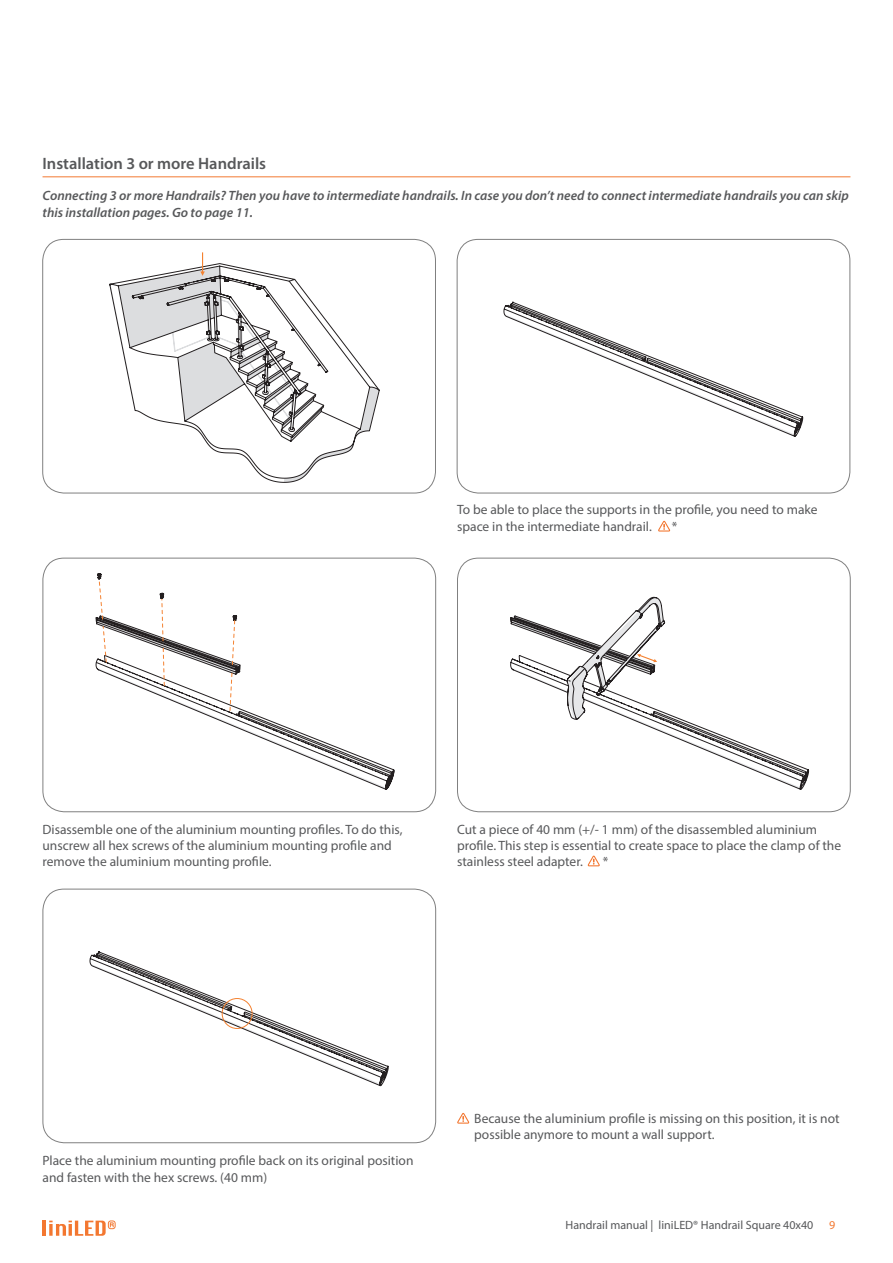
<style>
.page{position:relative;width:893px;height:1263px;background:#fff}
.page>*{position:absolute;margin:0;border:0;box-sizing:border-box;transform-origin:0 0}
.Toc_1{font:600 16.5px "Myriad Pro";color:#57585a}
.Toc_1-2{font:13.5px/16.2px "Myriad Pro";color:#57585a}
.t1{font:italic 600 13.5px/16.2px "Myriad Pro";color:#57585a}
.t2{font:12px "Myriad Pro";color:#57585a}
.t3{font:12px "Myriad Pro";color:#f37932}
</style>
<div class="page">
<hr style="left:43px;top:1220px;width:3px;height:16px;background:#f37730">
<svg style="left:49px;top:1220px;width:67px;height:16px"></svg>
<svg style="left:90px;top:951px;width:299px;height:136px"></svg>
<div style="left:222px;top:998px;width:30px;height:31px;border:1px solid #f48231;border-radius:50%"></div>
<div style="left:43px;top:889px;width:393px;height:254px;border:1px solid #808080;border-radius:21px"></div>
<hr style="left:43px;top:177px;width:807px;height:1px;background:#f37932">
<svg style="left:109px;top:263px;width:271px;height:220px"></svg>
<svg style="left:200px;top:252px;width:5px;height:24px"></svg>
<div style="left:43px;top:239px;width:393px;height:254px;border:1px solid #808080;border-radius:21px"></div>
<svg style="left:504px;top:302px;width:299px;height:135px"></svg>
<div style="left:457px;top:239px;width:393px;height:254px;border:1px solid #808080;border-radius:21px"></div>
<svg style="left:96px;top:573px;width:299px;height:216px"></svg>
<div style="left:43px;top:558px;width:393px;height:254px;border:1px solid #808080;border-radius:21px"></div>
<svg style="left:510px;top:597px;width:300px;height:192px"></svg>
<div style="left:457px;top:558px;width:393px;height:254px;border:1px solid #808080;border-radius:21px"></div>
<svg style="left:457px;top:1113px;width:12px;height:11px"></svg>
<svg style="left:658px;top:521px;width:12px;height:10px"></svg>
<svg style="left:588px;top:855px;width:12px;height:11px"></svg>
<p class="Toc_1" style="left:43px;top:153px;width:225px">Installation 3 or more Handrails</p>
<p class="t1" style="left:43px;top:187px;width:808px">Connecting 3 or more Handrails? Then you have to intermediate handrails. In case you don’t need to connect intermediate handrails you can skip this installation pages. Go to page 11.</p>
<p class="Toc_1-2" style="left:457px;top:501px;width:362px">To be able to place the supports in the profile, you need to make space in the intermediate handrail.</p>
<p class="Toc_1-2" style="left:672px;top:518px;width:7px">*</p>
<p class="Toc_1-2" style="left:43px;top:821px;width:362px">Disassemble one of the aluminium mounting profiles. To do this, unscrew all hex screws of the aluminium mounting profile and remove the aluminium mounting profile.</p>
<p class="Toc_1-2" style="left:457px;top:821px;width:386px">Cut a piece of 40 mm (+/- 1 mm) of the disassembled aluminium profile. This step is essential to create space to place the clamp of the stainless steel adapter.</p>
<p class="Toc_1-2" style="left:603px;top:853px;width:7px">*</p>
<p class="Toc_1-2" style="left:43px;top:1152px;width:372px">Place the aluminium mounting profile back on its original position and fasten with the hex screws. (40 mm)</p>
<p class="Toc_1-2" style="left:474px;top:1110px;width:367px">Because the aluminium profile is missing on this position, it is not possible anymore to mount a wall support.</p>
<p class="t2" style="left:566px;top:1218px;width:249px">Handrail manual | liniLED® Handrail Square 40x40</p>
<p class="t3" style="left:829px;top:1218px;width:8px">9</p>
</div>
